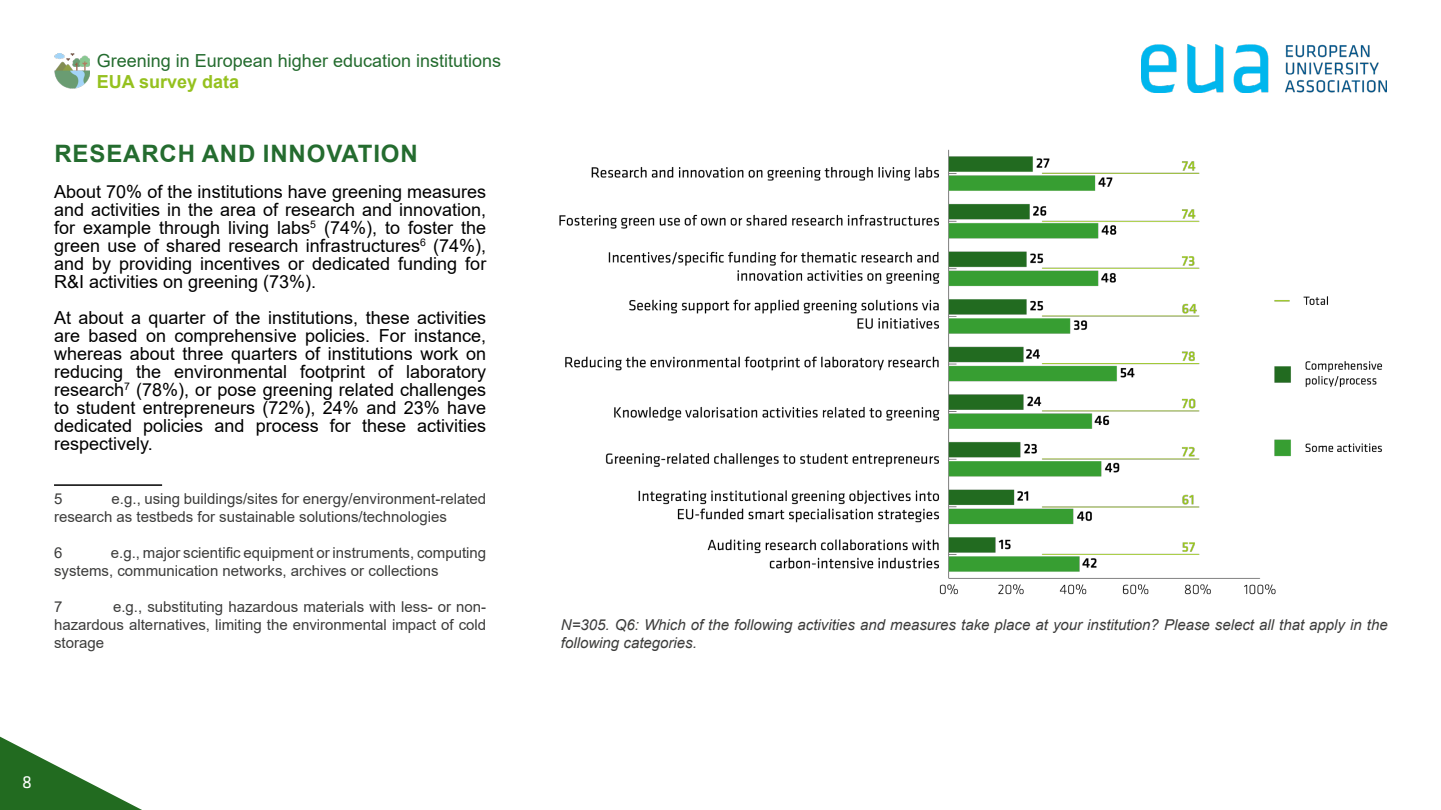
<style>
.page{position:relative;width:1441px;height:810px;background:#fff}
.page>*{position:absolute;margin:0;border:0;box-sizing:border-box;transform-origin:0 0}
.t1{font:700 24px "Arial";letter-spacing:.035em;color:#246c2f}
.t2{font:18px/18px "Arial";color:#000;text-align:justify}
.t3{font:18px "Arial";color:#246c2f}
.t4{font:700 18px "Arial";color:#95c11f}
.t5{font:18px "Klavika Basic";color:#fff}
.t6{font:15px/18px "Arial";color:#3c3c3b}
.t7{font:italic 15px/18px "Arial";color:#3c3c3b}
</style>
<div class="page">
<svg style="left:0;top:737px;width:142px;height:73px"></svg>
<img style="left:1141px;top:44px;width:245px;height:49px">
<img style="left:55px;top:53px;width:34px;height:35px">
<hr style="left:54px;top:484px;width:108px;height:2px;background:#000">
<img style="left:559px;top:149px;width:824px;height:446px">
<p class="t3" style="left:97px;top:48px;width:406px">Greening in European higher education institutions</p>
<p class="t4" style="left:97px;top:69px;width:144px">EUA survey data</p>
<h1 class="t1" style="left:54px;top:137px;width:365px">RESEARCH AND INNOVATION</h1>
<p class="t2" style="left:54px;top:183px;width:434px">About 70% of the institutions have greening measures and activities in the area of research and innovation, for example through living labs<sup>5</sup> (74%), to foster the green use of shared research infrastructures<sup>6</sup> (74%), and by providing incentives or dedicated funding for R&amp;I activities on greening (73%).</p>
<p class="t2" style="left:54px;top:309px;width:433px">At about a quarter of the institutions, these activities are based on comprehensive policies. For instance, whereas about three quarters of institutions work on reducing the environmental footprint of laboratory research<sup>7</sup> (78%), or pose greening related challenges to student entrepreneurs (72%), 24% and 23% have dedicated policies and process for these activities respectively.</p>
<p class="t6" style="left:54px;top:490px;width:10px">5</p>
<p class="t6" style="left:54px;top:490px;width:433px;text-indent:58px">e.g., using buildings/sites for energy/environment-related research as testbeds for sustainable solutions/technologies</p>
<p class="t6" style="left:54px;top:544px;width:10px">6</p>
<p class="t6" style="left:54px;top:544px;width:433px;text-indent:57px">e.g., major scientific equipment or instruments, computing systems, communication networks, archives or collections</p>
<p class="t6" style="left:54px;top:598px;width:10px">7</p>
<p class="t6" style="left:54px;top:598px;width:433px;text-align:justify;text-indent:59px">e.g., substituting hazardous materials with less- or non&shy;hazardous alternatives, limiting the environmental impact of cold storage</p>
<p class="t5" style="left:22px;top:770px;width:11px">8</p>
<p class="t7" style="left:561px;top:616px;width:828px">N=305. Q6: Which of the following activities and measures take place at your institution? Please select all that apply in the following categories.</p>
</div>
